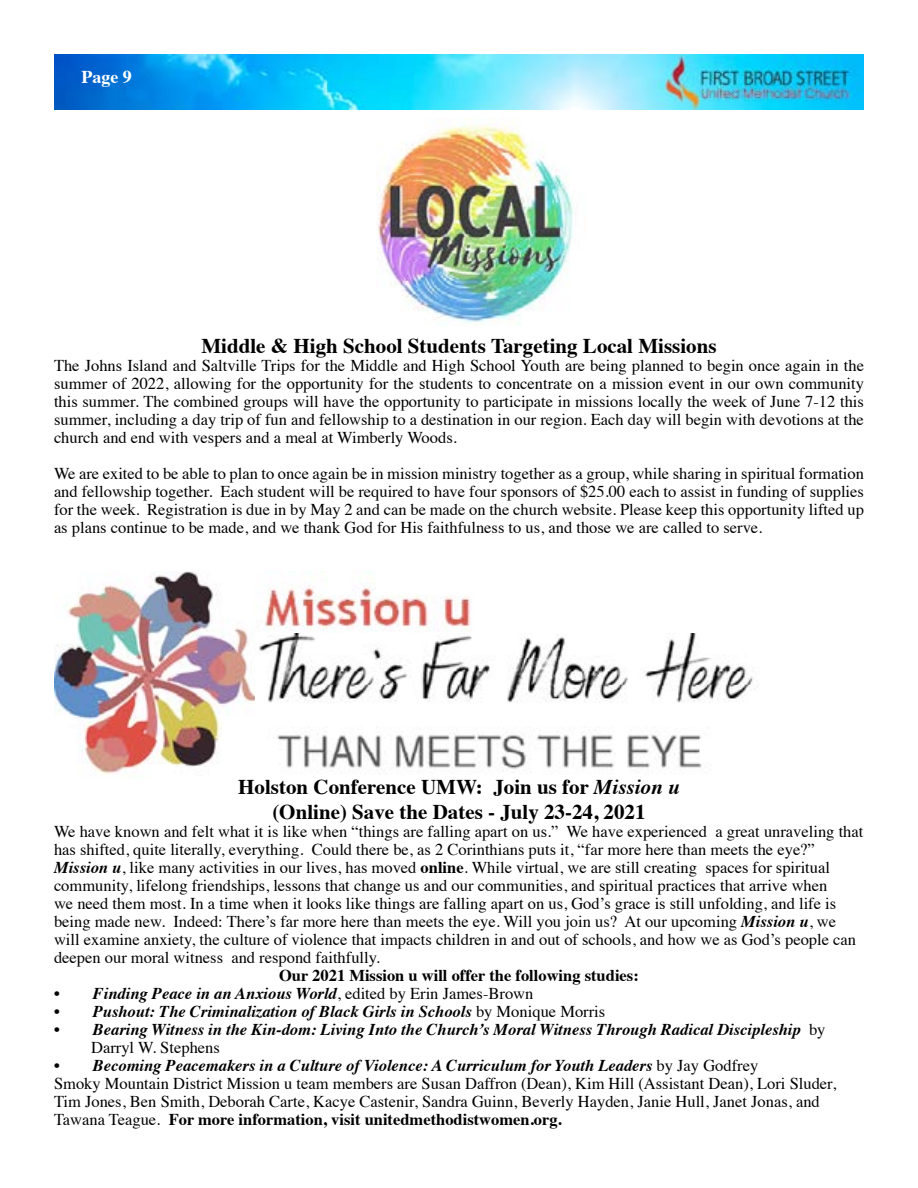
<style>
.page{position:relative;width:918px;height:1188px;background:#fff}
.page>*{position:absolute;margin:0;border:0;box-sizing:border-box;transform-origin:0 0}
.t1{font:700 21px/25.2px "Times";color:#000;text-align:center}
.t2{font:700 18px "Times";color:#fff}
.t3{font:16.5px/18px "Times";color:#000}
.t4{font:italic 700 16.5px/18px "Times";color:#000}
.t5{font:700 16.5px "Times";color:#000}
.s1{font-style:italic}
.s2{font-weight:700;font-style:italic}
.s3{font-weight:700}
.s4{font-weight:400;font-style:normal}
</style>
<div class="page">
<img style="left:54px;top:54px;width:810px;height:56px">
<img style="left:54px;top:572px;width:202px;height:202px">
<img style="left:264px;top:572px;width:208px;height:61px">
<img style="left:259px;top:633px;width:496px;height:140px">
<img style="left:377px;top:122px;width:197px;height:203px">
<p class="t2" style="left:81px;top:59px;width:52px">Page 9</p>
<p class="t1" style="left:201px;top:331px;width:517px">Middle &amp; High School Students Targeting Local Missions</p>
<p class="t3" style="left:54px;top:355px;width:812px;text-align:justify">The Johns Island and Saltville Trips for the Middle and High School Youth are being planned to begin once again in the summer of 2022, allowing for the opportunity for the students to concentrate on a mission event in our own community this summer. The combined groups will have the opportunity to participate in missions locally the week of June 7-12 this summer, including a day trip of fun and fellowship to a destination in our region. Each day will begin with devotions at the church and end with vespers and a meal at Wimberly Woods.</p>
<p class="t3" style="left:54px;top:463px;width:812px;text-align:justify">We are exited to be able to plan to once again be in mission ministry together as a group, while sharing in spiritual formation and fellowship together. Each student will be required to have four sponsors of $25.00 each to assist in funding of supplies for the week. Registration is due in by May 2 and can be made on the church website. Please keep this opportunity lifted up as plans continue to be made, and we thank God for His faithfulness to us, and those we are called to serve.</p>
<p class="t1" style="left:238px;top:772px;width:443px">Holston Conference UMW: Join us for <span class="s1">Mission u </span>(Online) Save the Dates - July 23-24, 2021</p>
<p class="t3" style="left:54px;top:821px;width:811px">We have known and felt what it is like when “things are falling apart on us.” We have experienced a great unraveling that has shifted, quite literally, everything. Could there be, as 2 Corinthians puts it, “far more here than meets the eye?” <span class="s2">Mission u</span>, like many activities in our lives, has moved <span class="s3">online</span>. While virtual, we are still creating spaces for spiritual community, lifelong friendships, lessons that change us and our communities, and spiritual practices that arrive when<br>we need them most. In a time when it looks like things are falling apart on us, God’s grace is still unfolding, and life is being made new. Indeed: There’s far more here than meets the eye. Will you join us? At our upcoming <span class="s2">Mission u</span>, we will examine anxiety, the culture of violence that impacts children in and out of schools, and how we as God’s people can deepen our moral witness and respond faithfully.</p>
<p class="t5" style="left:279px;top:960px;width:361px">Our 2021 Mission u will offer the following studies:</p>
<p class="t4" style="left:54px;top:983px;width:481px"><span class="s4">•</span> Finding Peace in an Anxious World<span class="s4">, edited by Erin James-Brown</span></p>
<p class="t4" style="left:54px;top:1001px;width:553px"><span class="s4">•</span> Pushout: The Criminalization of Black Girls in Schools <span class="s4">by Monique Morris</span></p>
<p class="t4" style="left:91px;top:1019px;width:736px;text-indent:-37px"><span class="s4">•</span> Bearing Witness in the Kin-dom: Living Into the Church’s Moral Witness Through Radical Discipleship <span class="s4">by<br>Darryl W. Stephens</span></p>
<p class="t3" style="left:54px;top:1056px;width:784px">• <span class="s2">Becoming Peacemakers in a Culture of Violence: A Curriculum for Youth Leaders</span> by Jay Godfrey<br>Smoky Mountain District Mission u team members are Susan Daffron (Dean), Kim Hill (Assistant Dean), Lori Sluder, Tim Jones, Ben Smith, Deborah Carte, Kacye Castenir, Sandra Guinn, Beverly Hayden, Janie Hull, Janet Jonas, and Tawana Teague. <span class="s3">For more information, visit unitedmethodistwomen.org.</span></p>
</div>
